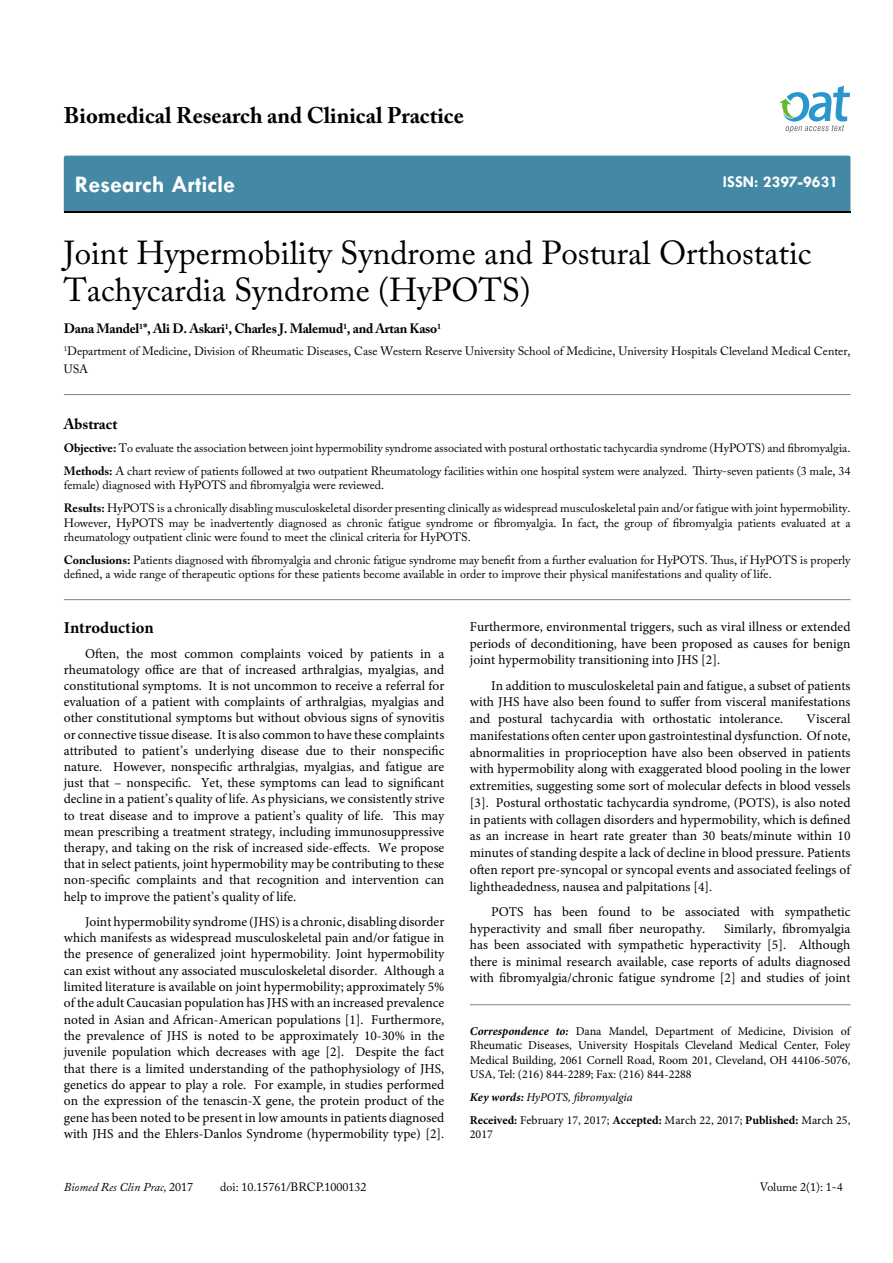
<style>
.page{position:relative;width:893px;height:1263px;background:#fff}
.page>*{position:absolute;margin:0;border:0;box-sizing:border-box;transform-origin:0 0}
.t1{font:33px/37.5px "Adobe Caslon Pro";color:#000}
.t2{font:700 24px "Tw Cen";color:#fff}
.t3{font:700 22.5px "Adobe Caslon Pro";color:#000}
.t4{font:700 16.5px "Tw Cen";color:#fff}
.t5{font:700 16.5px "Minion Pro";letter-spacing:-.005em;color:#000}
.t6{font:700 15px "Adobe Caslon Pro";color:#000}
.t7{font:13.5px/16.2px "Minion Pro";color:#000;text-align:justify}
.t8{font:700 13.5px "Adobe Caslon Pro";letter-spacing:-.02em;color:#000}
.t9{font:12px/23px "Adobe Caslon Pro";color:#000}
.t10{font:12px/14.4px "Minion Pro";color:#000;text-align:justify}
.t11{font:italic 12px "Adobe Caslon Pro";color:#000}
.s1{font-weight:700}
.s2{font-weight:700;font-style:italic}
.s3{font-style:italic}
.s4{font-style:normal}
</style>
<div class="page">
<div style="left:64px;top:156px;width:786px;height:56px;background:#4389a5"></div>
<svg style="left:779px;top:86px;width:71px;height:47px"></svg>
<hr style="left:64px;top:394px;width:786px;height:1px;background:#808285">
<hr style="left:64px;top:599px;width:786px;height:1px;background:#808285">
<hr style="left:470px;top:1004px;width:380px;height:1px;background:#808285">
<h3 class="t3" style="left:64px;top:102px;width:401px">Biomedical Research and Clinical Practice</h3>
<h2 class="t2" style="left:75px;top:170px;width:162px">Research Article</h2>
<p class="t4" style="left:723px;top:172px;width:117px">ISSN: 2397-9631</p>
<h1 class="t1" style="left:64px;top:233px;width:749px">Joint Hypermobility Syndrome and Postural Orthostatic<br>Tachycardia Syndrome (HyPOTS)</h1>
<p class="t8" style="left:64px;top:320px;width:379px">Dana Mandel<sup>1</sup>*, Ali D. Askari<sup>1</sup>, Charles J. Malemud<sup>1</sup>, and Artan Kaso<sup>1</sup></p>
<p class="t9" style="left:64px;top:342px;width:788px;line-height:18px"><sup>1</sup>Department of Medicine, Division of Rheumatic Diseases, Case Western Reserve University School of Medicine, University Hospitals Cleveland Medical Center,<br>USA</p>
<p class="t6" style="left:64px;top:415px;width:55px">Abstract</p>
<p class="t9" style="left:64px;top:436px;width:788px"><span class="s1">Objective:</span> To evaluate the association between joint hypermobility syndrome associated with postural orthostatic tachycardia syndrome (HyPOTS) and fibromyalgia.<br><span class="s1">Methods:</span> A chart review of patients followed at two outpatient Rheumatology facilities within one hospital system were analyzed. Thirty-seven patients (3 male, 34</p>
<p class="t9" style="left:64px;top:474px;width:788px">female) diagnosed with HyPOTS and fibromyalgia were reviewed.<br><span class="s1">Results:</span> HyPOTS is a chronically disabling musculoskeletal disorder presenting clinically as widespread musculoskeletal pain and/or fatigue with joint hypermobility.</p>
<p class="t9" style="left:64px;top:515px;width:788px;line-height:14.4px">However, HyPOTS may be inadvertently diagnosed as chronic fatigue syndrome or fibromyalgia. In fact, the group of fibromyalgia patients evaluated at a rheumatology outpatient clinic were found to meet the clinical criteria for HyPOTS.</p>
<p class="t9" style="left:64px;top:553px;width:788px;line-height:14.4px"><span class="s1">Conclusions:</span> Patients diagnosed with fibromyalgia and chronic fatigue syndrome may benefit from a further evaluation for HyPOTS. Thus, if HyPOTS is properly defined, a wide range of therapeutic options for these patients become available in order to improve their physical manifestations and quality of life.</p>
<p class="t5" style="left:64px;top:616px;width:91px">Introduction</p>
<p class="t7" style="left:64px;top:645px;width:382px;text-indent:21px">Often, the most common complaints voiced by patients in a rheumatology office are that of increased arthralgias, myalgias, and constitutional symptoms. It is not uncommon to receive a referral for evaluation of a patient with complaints of arthralgias, myalgias and other constitutional symptoms but without obvious signs of synovitis or connective tissue disease. It is also common to have these complaints attributed to patient’s underlying disease due to their nonspecific nature. However, nonspecific arthralgias, myalgias, and fatigue are just that – nonspecific. Yet, these symptoms can lead to significant decline in a patient’s quality of life. As physicians, we consistently strive to treat disease and to improve a patient’s quality of life. This may mean prescribing a treatment strategy, including immunosuppressive therapy, and taking on the risk of increased side-effects. We propose that in select patients, joint hypermobility may be contributing to these non-specific complaints and that recognition and intervention can help to improve the patient’s quality of life.</p>
<p class="t7" style="left:64px;top:913px;width:382px;text-indent:21px">Joint hypermobility syndrome (JHS) is a chronic, disabling disorder which manifests as widespread musculoskeletal pain and/or fatigue in the presence of generalized joint hypermobility. Joint hypermobility can exist without any associated musculoskeletal disorder. Although a limited literature is available on joint hypermobility; approximately 5% of the adult Caucasian population has JHS with an increased prevalence noted in Asian and African-American populations [1]. Furthermore, the prevalence of JHS is noted to be approximately 10-30% in the juvenile population which decreases with age [2]. Despite the fact that there is a limited understanding of the pathophysiology of JHS, genetics do appear to play a role. For example, in studies performed on the expression of the tenascin-X gene, the protein product of the gene has been noted to be present in low amounts in patients diagnosed with JHS and the Ehlers-Danlos Syndrome (hypermobility type) [2].</p>
<p class="t7" style="left:470px;top:618px;width:382px;line-height:16.8px">Furthermore, environmental triggers, such as viral illness or extended periods of deconditioning, have been proposed as causes for benign joint hypermobility transitioning into JHS [2].</p>
<p class="t7" style="left:470px;top:677px;width:382px;line-height:16.8px;text-indent:21px">In addition to musculoskeletal pain and fatigue, a subset of patients with JHS have also been found to suffer from visceral manifestations and postural tachycardia with orthostatic intolerance.</p>
<p class="t7" style="left:470px;top:710px;width:382px;line-height:16.8px;text-indent:337px">Visceral manifestations often center upon gastrointestinal dysfunction. Of note, abnormalities in proprioception have also been observed in patients with hypermobility along with exaggerated blood pooling in the lower extremities, suggesting some sort of molecular defects in blood vessels [3]. Postural orthostatic tachycardia syndrome, (POTS), is also noted in patients with collagen disorders and hypermobility, which is defined as an increase in heart rate greater than 30 beats/minute within 10 minutes of standing despite a lack of decline in blood pressure. Patients often report pre-syncopal or syncopal events and associated feelings of lightheadedness, nausea and palpitations [4].</p>
<p class="t7" style="left:470px;top:903px;width:382px;line-height:16.8px;text-indent:21px">POTS has been found to be associated with sympathetic hyperactivity and small fiber neuropathy.</p>
<p class="t7" style="left:470px;top:920px;width:382px;text-indent:254px">Similarly, fibromyalgia has been associated with sympathetic hyperactivity [5]. Although there is minimal research available, case reports of adults diagnosed with fibromyalgia/chronic fatigue syndrome [2] and studies of joint</p>
<p class="t10" style="left:470px;top:1024px;width:382px"><span class="s2">Correspondence to:</span> Dana Mandel, Department of Medicine, Division of Rheumatic Diseases, University Hospitals Cleveland Medical Center, Foley Medical Building, 2061 Cornell Road, Room 201, Cleveland, OH 44106-5076, USA, Tel: (216) 844-2289; Fax: (216) 844-2288</p>
<p class="t10" style="left:470px;top:1085px;width:382px;line-height:23px"><span class="s2">Key words:</span> <span class="s3">HyPOTS, fibromyalgia<br></span><span class="s1">Received:</span> February 17, 2017; <span class="s1">Accepted:</span> March 22, 2017; <span class="s1">Published:</span> March 25,</p>
<p class="t10" style="left:470px;top:1127px;width:25px">2017</p>
<p class="t11" style="left:64px;top:1180px;width:131px">Biomed Res Clin Prac, <span class="s4">2017</span></p>
<p class="t9" style="left:220px;top:1176px;width:148px">doi: 10.15761/BRCP.1000132</p>
<p class="t9" style="left:760px;top:1176px;width:84px">Volume 2(1): 1-4</p>
</div>
